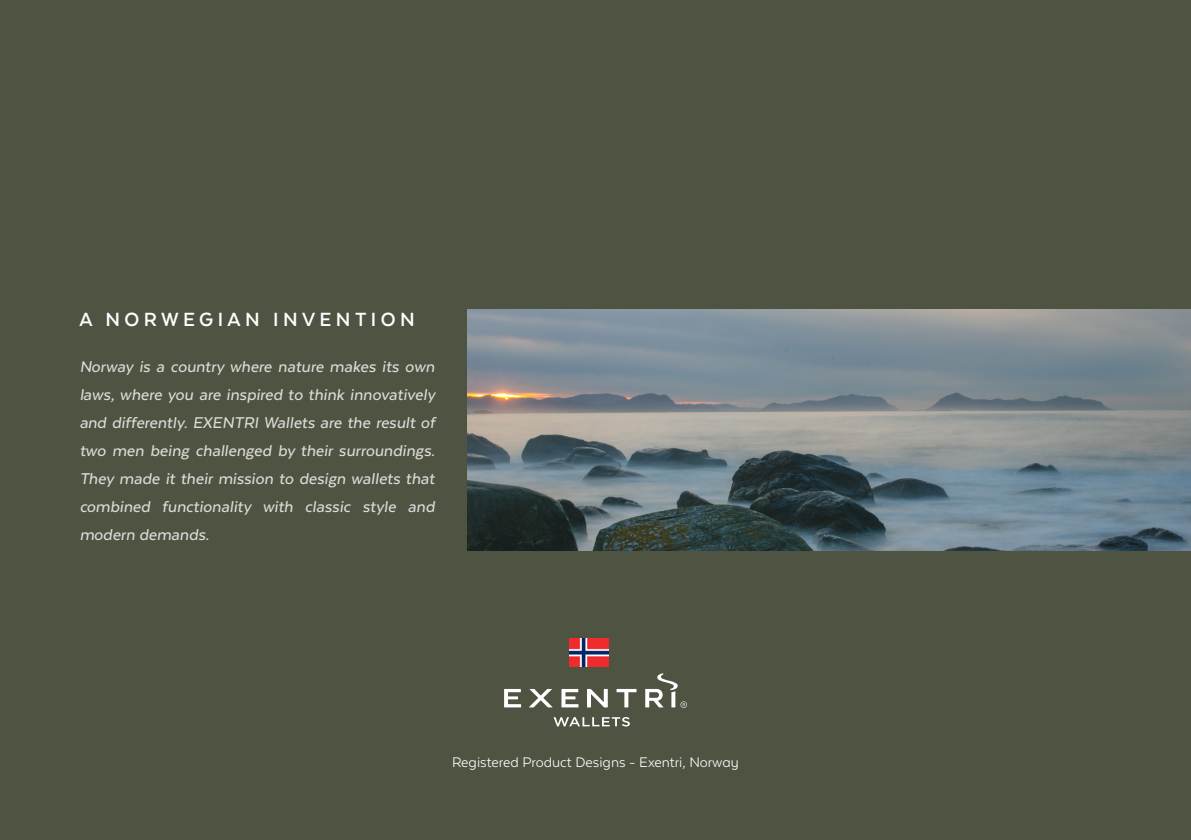
<style>
.page{position:relative;width:1191px;height:840px;background:#fff}
.page>*{position:absolute;margin:0;border:0;box-sizing:border-box;transform-origin:0 0}
.t1{font:700 22px "Texta Alt";letter-spacing:.2em;color:#fff}
.t2{font:italic 500 18px/28px "Texta Alt";color:#fff;text-align:justify}
.t3{font:16px "Texta Alt";color:#fff}
</style>
<div class="page">
<div style="left:0;top:0;width:1191px;height:839px;background:#4f5342"></div>
<svg style="left:504px;top:673px;width:183px;height:34px"></svg>
<svg style="left:553px;top:717px;width:77px;height:9px"></svg>
<img style="left:570px;top:638px;width:38px;height:28px">
<img style="left:468px;top:309px;width:723px;height:241px">
<p class="t1" style="left:79px;top:308px;width:337px">A NORWEGIAN INVENTION</p>
<p class="t2" style="left:79px;top:352px;width:357px">Norway is a country where nature makes its own laws, where you are inspired to think innovatively and differently. EXENTRI Wallets are the result of two men being challenged by their surroundings.<br>They made it their mission to design wallets that combined functionality with classic style and modern demands.</p>
<p class="t3" style="left:452px;top:753px;width:288px">Registered Product Designs - Exentri, Norway</p>
</div>
